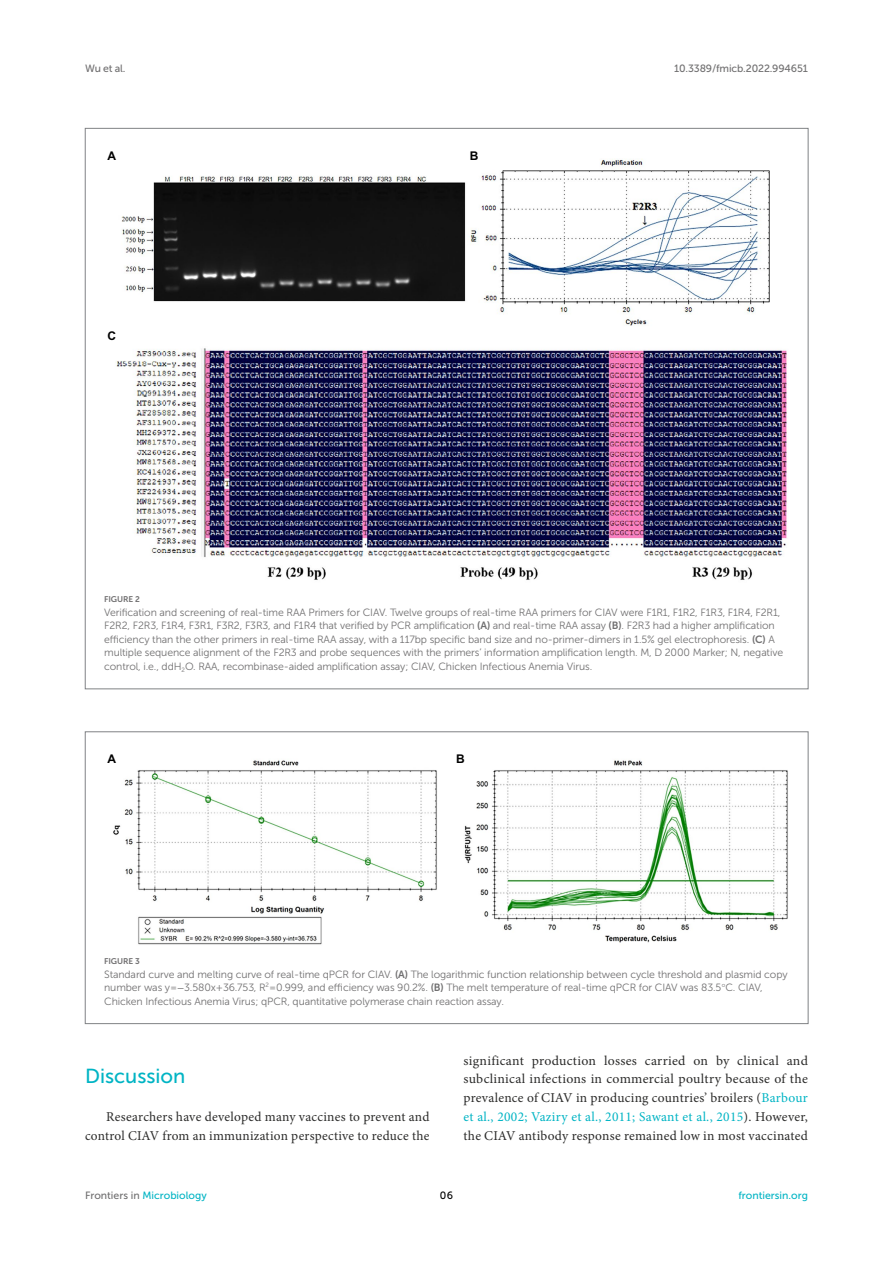
<style>
.page{position:relative;width:893px;height:1263px;background:#fff}
.page>*{position:absolute;margin:0;border:0;box-sizing:border-box;transform-origin:0 0}
.HEAD_1{font:20.25px "Museo Sans 500";color:#00b4c4}
.TEXT_FLUSH{font:13.5px/18.8px "Minion Pro";letter-spacing:.015em;color:#2b2b2a;text-align:right}
.t1{font:700 12px "Arial";color:#000}
.FIG_LEG{font:10.5px/13.5px "Museo Sans 300";letter-spacing:-.01em;color:#706f70}
.t2{font:10.5px "Museo Sans 500";color:#00b4c4}
.t3{font:10.5px "Museo Sans 500";letter-spacing:-.015em;color:#706f70}
.t4{font:10.5px "Museo Sans 500";color:#000}
.FIG_HD{font:8.25px "Museo Sans 700";letter-spacing:-.01em;color:#706f70}
.s1{font-family:"Museo Sans 700"}
.s2{font-family:"STIX General"}
.s3{font-family:"STIX"}
.s4{color:#00b4c4}
.s5{color:#706f70}
</style>
<div class="page">
<img style="left:115px;top:159px;width:673px;height:421px">
<img style="left:113px;top:760px;width:675px;height:185px">
<p class="t3" style="left:85px;top:63px;width:42px">Wu et al.</p>
<p class="t3" style="left:674px;top:63px;width:135px">10.3389/fmicb.2022.994651</p>
<p class="t1" style="left:108px;top:147px;width:10px">A</p>
<p class="t1" style="left:108px;top:328px;width:10px">C</p>
<p class="t1" style="left:470px;top:147px;width:10px">B</p>
<p class="FIG_HD" style="left:104px;top:595px;width:37px">FIGURE 2</p>
<p class="FIG_LEG" style="left:104px;top:606px;width:680px">Verification and screening of real-time RAA Primers for CIAV. Twelve groups of real-time RAA primers for CIAV were F1R1, F1R2, F1R3, F1R4, F2R1, F2R2, F2R3, F1R4, F3R1, F3R2, F3R3, and F1R4 that verified by PCR amplification <span class="s1">(A)</span> and real-time RAA assay <span class="s1">(B)</span>. F2R3 had a higher amplification efficiency than the other primers in real-time RAA assay, with a 117 bp specific band size and no-primer-dimers in 1.5% gel electrophoresis. <span class="s1">(C)</span> A multiple sequence alignment of the F2R3 and probe sequences with the primers’ information amplification length. M, D 2000 Marker; N, negative control, i.e., ddH<sub>2</sub>O. RAA, recombinase-aided amplification assay; CIAV, Chicken Infectious Anemia Virus.</p>
<p class="t1" style="left:107px;top:751px;width:10px">A</p>
<p class="t1" style="left:456px;top:751px;width:10px">B</p>
<p class="FIG_HD" style="left:104px;top:957px;width:37px">FIGURE 3</p>
<p class="FIG_LEG" style="left:104px;top:967px;width:685px">Standard curve and melting curve of real-time qPCR for CIAV. <span class="s1">(A)</span> The logarithmic function relationship between cycle threshold and plasmid copy number was y = <span class="s2">−</span>3.580x + 36.753, R<sup>2</sup> = 0.999, and efficiency was 90.2%. <span class="s1">(B)</span> The melt temperature of real-time qPCR for CIAV was 83.5<span class="s3">°</span>C. CIAV,<br>Chicken Infectious Anemia Virus; qPCR, quantitative polymerase chain reaction assay.</p>
<p class="HEAD_1" style="left:85px;top:1065px;width:102px">Discussion</p>
<p class="TEXT_FLUSH" style="left:85px;top:1107px;width:346px">Researchers have developed many vaccines to prevent and control CIAV from an immunization perspective to reduce the</p>
<p class="TEXT_FLUSH" style="left:463px;top:1051px;width:346px;text-align:justify">significant production losses carried on by clinical and subclinical infections in commercial poultry because of the prevalence of CIAV in producing countries’ broilers (<span class="s4">Barbour et al., 2002; Vaziry et al., 2011; Sawant et al., 2015</span>). However, the CIAV antibody response remained low in most vaccinated</p>
<p class="t2" style="left:85px;top:1190px;width:123px"><span class="s5">Frontiers in</span> Microbiology</p>
<p class="t4" style="left:440px;top:1190px;width:15px">06</p>
<p class="t2" style="left:738px;top:1190px;width:71px">frontiersin.org</p>
</div>
